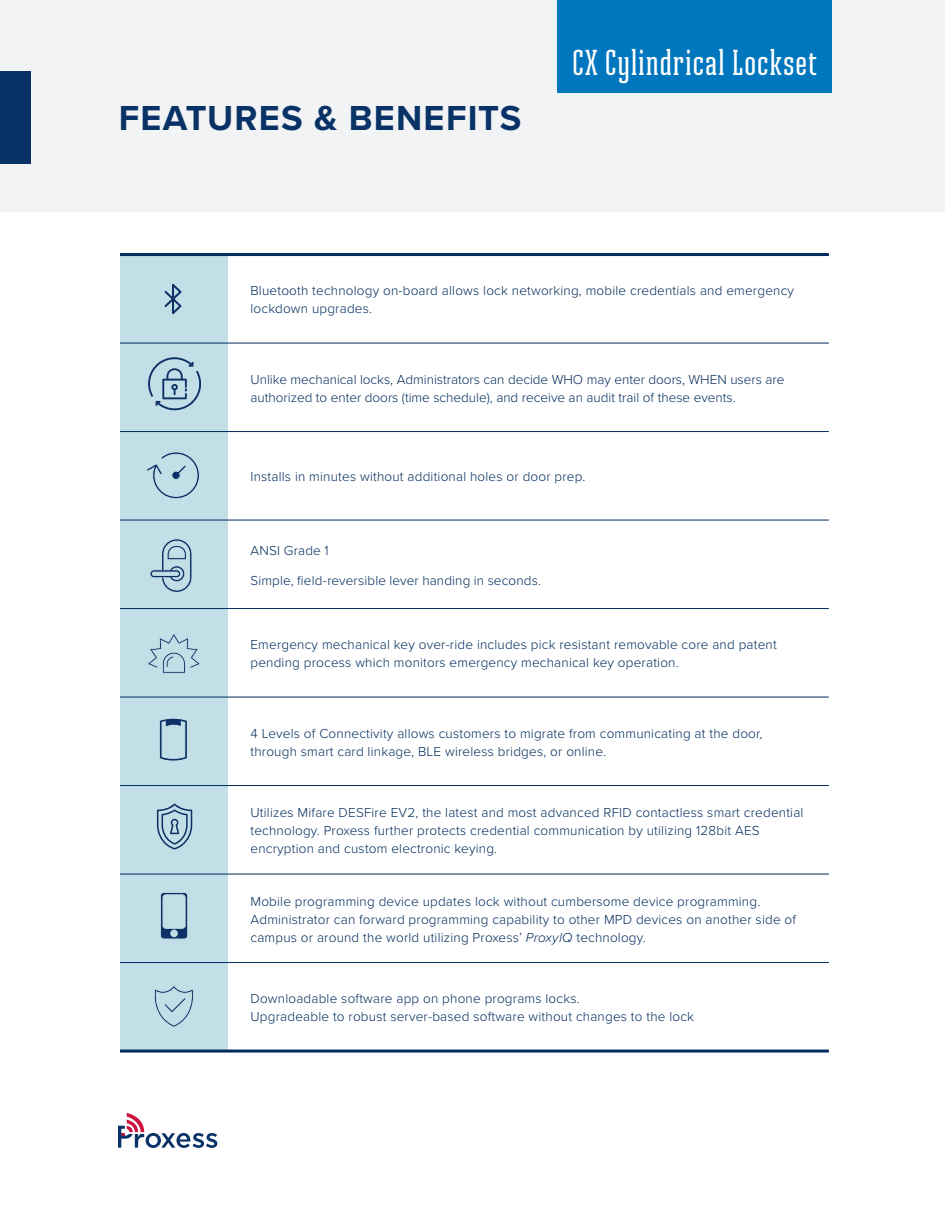
<style>
.page{position:relative;width:945px;height:1215px;background:#fff}
.page>*{position:absolute;margin:0;border:0;box-sizing:border-box;transform-origin:0 0}
.cover_level_title{font:500 36px "Ristretto Slab Pro";letter-spacing:.035em;color:#fff}
.cover_level_title-2{font:700 36px "Proxima Nova";letter-spacing:.03em;color:#093266}
.Body_Copy{font:300 13.5px/18px "Proxima Nova";letter-spacing:.015em;color:#002b5c}
.s1{font-style:italic}
</style>
<div class="page">
<div style="left:0;top:0;width:945px;height:212px;background:#f2f3f4"></div>
<div style="left:0;top:71px;width:30px;height:93px;background:#093266"></div>
<div style="left:120px;top:256px;width:108px;height:794px;background:#c2dee6"></div>
<hr style="left:120px;top:343px;width:108px;height:1px;background:#002b5c">
<hr style="left:120px;top:431px;width:108px;height:1px;background:#002b5c">
<hr style="left:120px;top:520px;width:108px;height:1px;background:#002b5c">
<hr style="left:120px;top:608px;width:108px;height:1px;background:#002b5c">
<hr style="left:120px;top:697px;width:108px;height:1px;background:#002b5c">
<hr style="left:120px;top:785px;width:108px;height:1px;background:#002b5c">
<hr style="left:120px;top:874px;width:108px;height:1px;background:#002b5c">
<hr style="left:120px;top:962px;width:108px;height:1px;background:#002b5c">
<hr style="left:120px;top:253px;width:108px;height:3px;background:#002b5c">
<hr style="left:120px;top:1050px;width:108px;height:3px;background:#002b5c">
<hr style="left:228px;top:343px;width:601px;height:1px;background:#002b5c">
<hr style="left:228px;top:431px;width:601px;height:1px;background:#002b5c">
<hr style="left:228px;top:520px;width:601px;height:1px;background:#002b5c">
<hr style="left:228px;top:608px;width:601px;height:1px;background:#002b5c">
<hr style="left:228px;top:697px;width:601px;height:1px;background:#002b5c">
<hr style="left:228px;top:785px;width:601px;height:1px;background:#002b5c">
<hr style="left:228px;top:874px;width:601px;height:1px;background:#002b5c">
<hr style="left:228px;top:962px;width:601px;height:1px;background:#002b5c">
<hr style="left:228px;top:253px;width:601px;height:3px;background:#002b5c">
<hr style="left:228px;top:1050px;width:601px;height:3px;background:#002b5c">
<svg style="left:164px;top:284px;width:18px;height:31px"></svg>
<svg style="left:145px;top:357px;width:59px;height:54px;background:#a3c0d0"></svg>
<svg style="left:145px;top:452px;width:55px;height:47px;background:#afccd8"></svg>
<svg style="left:146px;top:632px;width:55px;height:42px;background:#b2ceda"></svg>
<svg style="left:158px;top:717px;width:31px;height:45px"></svg>
<svg style="left:157px;top:803px;width:35px;height:47px;background:#95b3c6"></svg>
<svg style="left:159px;top:891px;width:30px;height:49px"></svg>
<svg style="left:153px;top:985px;width:42px;height:43px;background:#b1ceda"></svg>
<svg style="left:118px;top:1113px;width:99px;height:35px"></svg>
<svg style="left:149px;top:538px;width:43px;height:55px;background:#a4c2d1"></svg>
<div style="left:557px;top:0;width:274px;height:93px;background:#0076be"></div>
<p class="cover_level_title-2" style="left:119px;top:92px;width:404px">FEATURES &amp; BENEFITS</p>
<p class="cover_level_title" style="left:572px;top:42px;width:246px">CX Cylindrical Lockset</p>
<p class="Body_Copy" style="left:250px;top:281px;width:545px">Bluetooth technology on-board allows lock networking, mobile credentials and emergency lockdown upgrades.</p>
<p class="Body_Copy" style="left:250px;top:369px;width:535px">Unlike mechanical locks, Administrators can decide WHO may enter doors, WHEN users are authorized to enter doors (time schedule), and receive an audit trail of these events.</p>
<p class="Body_Copy" style="left:250px;top:467px;width:337px">Installs in minutes without additional holes or door prep.</p>
<p class="Body_Copy" style="left:250px;top:540px;width:80px">ANSI Grade 1</p>
<p class="Body_Copy" style="left:250px;top:570px;width:292px">Simple, field-reversible lever handing in seconds.</p>
<p class="Body_Copy" style="left:250px;top:635px;width:528px">Emergency mechanical key over-ride includes pick resistant removable core and patent pending process which monitors emergency mechanical key operation.</p>
<p class="Body_Copy" style="left:250px;top:723px;width:514px">4 Levels of Connectivity allows customers to migrate from communicating at the door, through smart card linkage, BLE wireless bridges, or online.</p>
<p class="Body_Copy" style="left:250px;top:803px;width:555px">Utilizes Mifare DESFire EV2, the latest and most advanced RFID contactless smart credential technology. Proxess further protects credential communication by utilizing 128bit AES encryption and custom electronic keying.</p>
<p class="Body_Copy" style="left:250px;top:891px;width:547px">Mobile programming device updates lock without cumbersome device programming.<br>Administrator can forward programming capability to other MPD devices on another side of campus or around the world utilizing Proxess’ <span class="s1">ProxyIQ</span> technology.</p>
<p class="Body_Copy" style="left:250px;top:989px;width:445px">Downloadable software app on phone programs locks.<br>Upgradeable to robust server-based software without changes to the lock</p>
</div>
